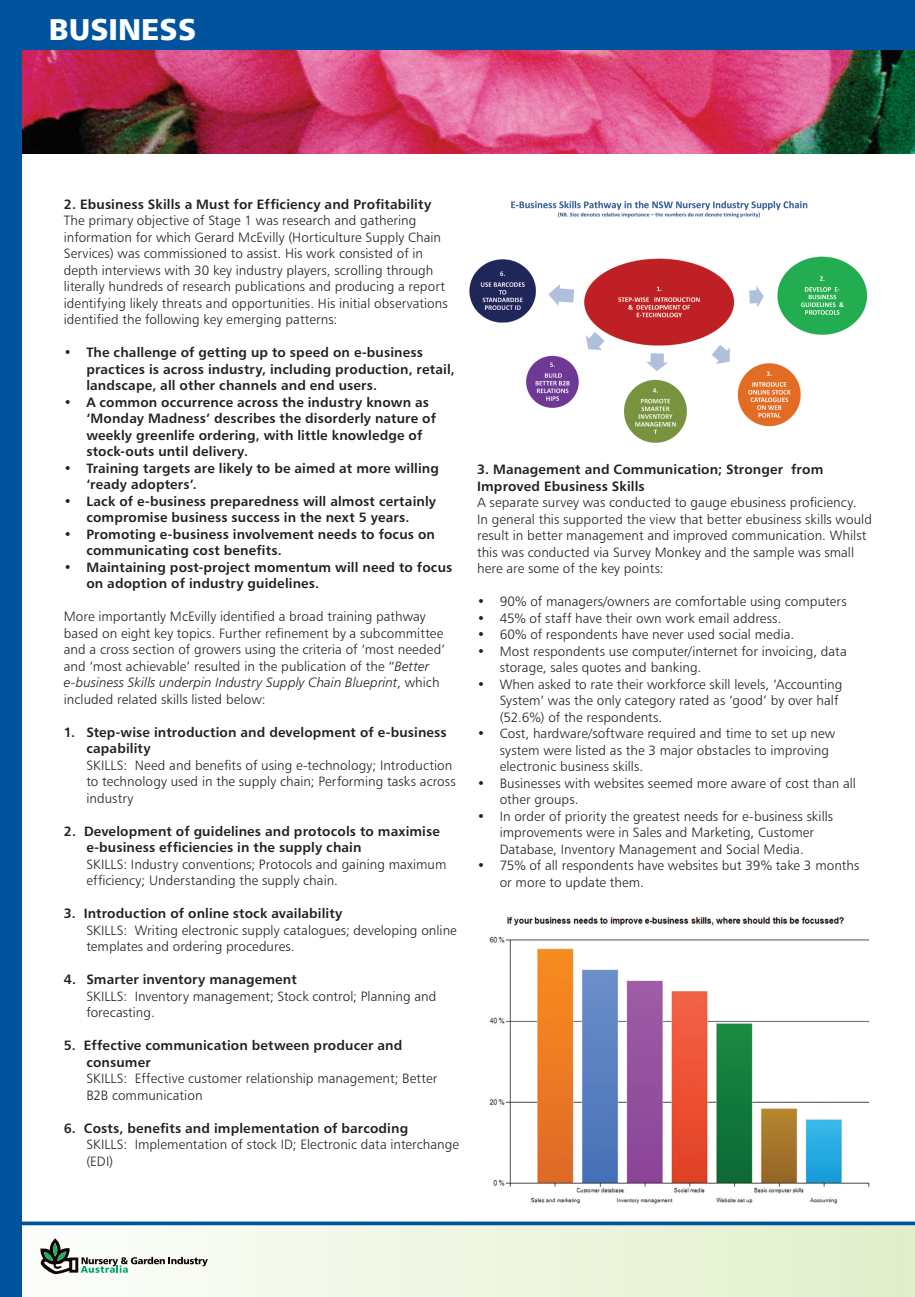
<style>
.page{position:relative;width:915px;height:1297px;background:#fff}
.page>*{position:absolute;margin:0;border:0;box-sizing:border-box;transform-origin:0 0}
.t1{font:30px "Humanist 777 BT Black B";color:#fff}
.t2{font:13.5px/16.5px "Humanist 777 BT Light B";letter-spacing:.005em;color:#231f20}
.t3{font:13.5px/16.5px "Humanist 777 BT Bold B";letter-spacing:.01em;color:#231f20}
.s1{font-family:"Humanist 777 BT Light Italic B"}
</style>
<div class="page">
<img style="left:21px;top:50px;width:893px;height:103px">
<div style="left:0;top:1222px;width:914px;height:75px;background:linear-gradient(to right,#fdfefd,#e2eeca)"></div>
<svg style="left:21px;top:1221px;width:893px;height:4px;background:#2269aa"></svg>
<div style="left:0;top:0;width:914px;height:50px;background:#01539e"></div>
<svg style="left:40px;top:1238px;width:168px;height:36px"></svg>
<div style="left:0;top:0;width:21px;height:1297px;background:#01539e"></div>
<img style="left:469px;top:200px;width:399px;height:243px">
<img style="left:489px;top:916px;width:380px;height:288px">
<p class="t1" style="left:49px;top:11px;width:149px">BUSINESS</p>
<p class="t3" style="left:64px;top:195px;width:369px">2. Ebusiness Skills a Must for Efficiency and Profitability</p>
<p class="t2" style="left:64px;top:212px;width:385px">The primary objective of Stage 1 was research and gathering information for which Gerard McEvilly (Horticulture Supply Chain Services) was commissioned to assist. His work consisted of in depth interviews with 30 key industry players, scrolling through literally hundreds of research publications and producing a report identifying likely threats and opportunities. His initial observations identified the following key emerging patterns:</p>
<p class="t3" style="left:86px;top:344px;width:370px;text-indent:-22px">• The challenge of getting up to speed on e-business practices is across industry, including production, retail, landscape, all other channels and end users.</p>
<p class="t3" style="left:86px;top:393px;width:351px;text-indent:-22px">• A common occurrence across the industry known as ‘Monday Madness’ describes the disorderly nature of weekly greenlife ordering, with little knowledge of stock-outs until delivery.</p>
<p class="t3" style="left:86px;top:459px;width:354px;text-indent:-22px">• Training targets are likely to be aimed at more willing ‘ready adopters’.</p>
<p class="t3" style="left:64px;top:492px;width:373px;text-align:center">• Lack of e-business preparedness will almost certainly compromise business success in the next 5 years.</p>
<p class="t3" style="left:86px;top:525px;width:350px;text-indent:-22px">• Promoting e-business involvement needs to focus on communicating cost benefits.</p>
<p class="t3" style="left:86px;top:558px;width:367px;text-indent:-22px">• Maintaining post-project momentum will need to focus on adoption of industry guidelines.</p>
<p class="t2" style="left:64px;top:608px;width:382px">More importantly McEvilly identified a broad training pathway based on eight key topics. Further refinement by a subcommittee and a cross section of growers using the criteria of ‘most needed’ and ‘most achievable’ resulted in the publication of the “<span class="s1">Better e-business Skills underpin Industry Supply Chain Blueprint</span>, which included related skills listed below:</p>
<p class="t3" style="left:86px;top:723px;width:362px;text-indent:-22px">1. Step-wise introduction and development of e-business capability</p>
<p class="t2" style="left:86px;top:756px;width:371px">SKILLS: Need and benefits of using e-technology; Introduction to technology used in the supply chain; Performing tasks across industry</p>
<p class="t3" style="left:86px;top:822px;width:355px;text-indent:-22px">2. Development of guidelines and protocols to maximise e-business efficiencies in the supply chain</p>
<p class="t2" style="left:86px;top:855px;width:361px">SKILLS: Industry conventions; Protocols and gaining maximum efficiency; Understanding the supply chain.</p>
<p class="t3" style="left:64px;top:905px;width:280px">3. Introduction of online stock availability</p>
<p class="t2" style="left:86px;top:921px;width:372px">SKILLS: Writing electronic supply catalogues; developing online templates and ordering procedures.</p>
<p class="t3" style="left:64px;top:971px;width:234px">4. Smarter inventory management</p>
<p class="t2" style="left:86px;top:987px;width:351px">SKILLS: Inventory management; Stock control; Planning and forecasting.</p>
<p class="t3" style="left:86px;top:1037px;width:317px;text-indent:-22px">5. Effective communication between producer and consumer</p>
<p class="t2" style="left:86px;top:1070px;width:352px">SKILLS: Effective customer relationship management; Better<br>B2B communication</p>
<p class="t3" style="left:64px;top:1119px;width:346px">6. Costs, benefits and implementation of barcoding</p>
<p class="t2" style="left:86px;top:1136px;width:374px">SKILLS: Implementation of stock ID; Electronic data interchange (EDI)</p>
<p class="t3" style="left:477px;top:461px;width:347px">3. Management and Communication; Stronger from<br>Improved Ebusiness Skills</p>
<p class="t2" style="left:477px;top:494px;width:396px">A separate survey was conducted to gauge ebusiness proficiency.<br>In general this supported the view that better ebusiness skills would result in better management and improved communication. Whilst this was conducted via Survey Monkey and the sample was small here are some of the key points:</p>
<p class="t2" style="left:477px;top:593px;width:371px">• 90% of managers/owners are comfortable using computers</p>
<p class="t2" style="left:477px;top:610px;width:306px">• 45% of staff have their own work email address.</p>
<p class="t2" style="left:477px;top:626px;width:318px">• 60% of respondents have never used social media.</p>
<p class="t2" style="left:499px;top:643px;width:348px;text-indent:-22px">• Most respondents use computer/internet for invoicing, data storage, sales quotes and banking.</p>
<p class="t2" style="left:499px;top:676px;width:344px;text-indent:-22px">• When asked to rate their workforce skill levels, ‘Accounting<br>System’ was the only category rated as ‘good’ by over half (52.6%) of the respondents.</p>
<p class="t2" style="left:499px;top:725px;width:337px;text-indent:-22px">• Cost, hardware/software required and time to set up new system were listed as the 3 major obstacles to improving electronic business skills.</p>
<p class="t2" style="left:499px;top:775px;width:358px;text-indent:-22px">• Businesses with websites seemed more aware of cost than all other groups.</p>
<p class="t2" style="left:477px;top:808px;width:357px;text-align:center">• In order of priority the greatest needs for e-business skills improvements were in Sales and Marketing, Customer<br>Database, Inventory Management and Social Media.</p>
<p class="t2" style="left:499px;top:857px;width:361px;text-indent:-22px">• 75% of all respondents have websites but 39% take 3 months or more to update them.</p>
</div>
